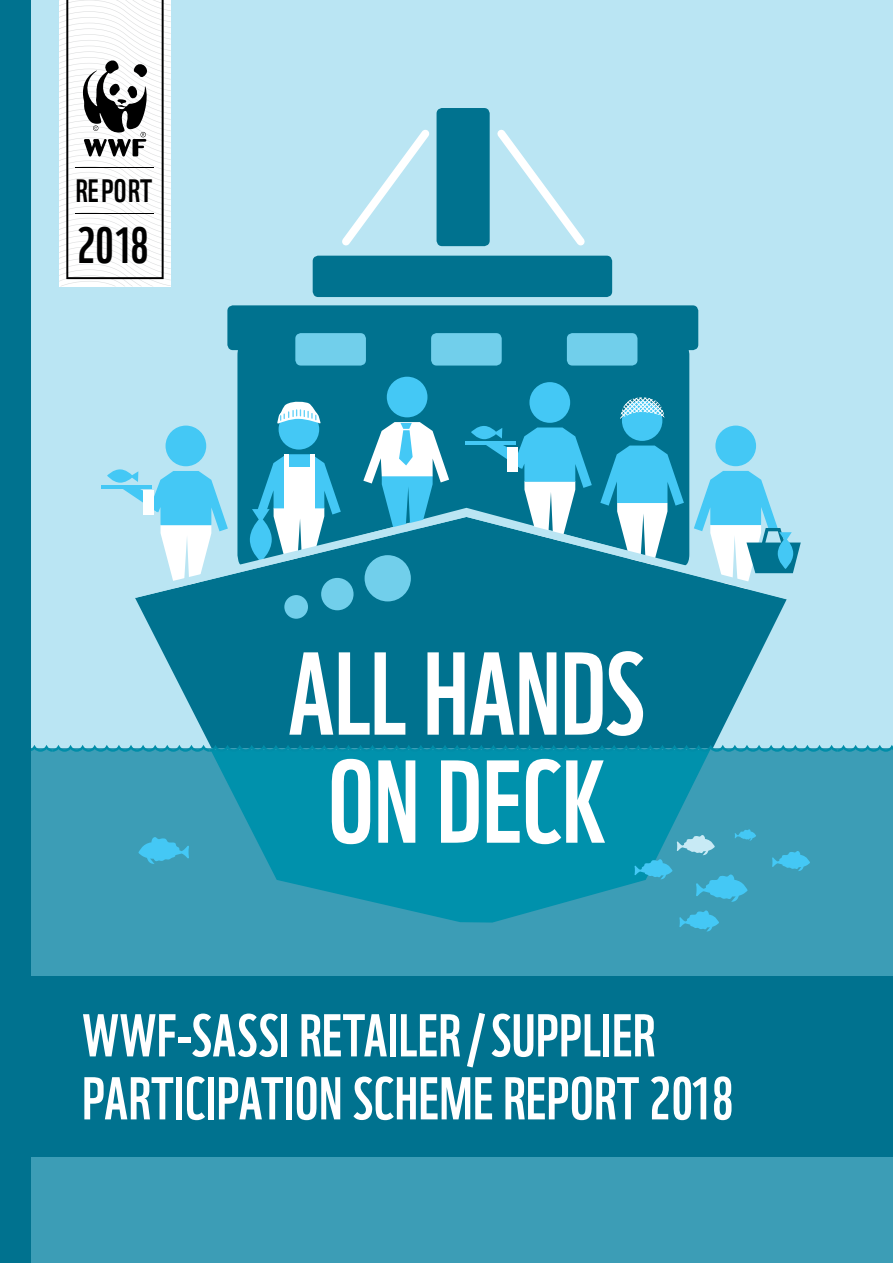
<style>
.page{position:relative;width:893px;height:1263px;background:#bae5f3}
.page>*{position:absolute;margin:0;border:0;box-sizing:border-box;transform-origin:0 0}
.t1{font:114.3px/108px "WWF";color:#fff;text-align:center}
.t2{font:58.65px/63px "WWF";letter-spacing:.01em;color:#fff}
.t3{font:49.5px "WWF";color:#000}
.t4{font:31.5px "WWF";color:#000}
</style>
<div class="page">
<div style="left:313px;top:256px;width:299px;height:41px;background:#00728f;border-radius:6px"></div>
<div style="left:437px;top:108px;width:53px;height:138px;background:#00728f;border-radius:6px"></div>
<div style="left:237px;top:350px;width:452px;height:155px;background:#00728f"></div>
<div style="left:227px;top:305px;width:471px;height:45px;background:#00728f;border-radius:6px"></div>
<div style="left:431px;top:333px;width:71px;height:33px;background:#71cfeb;border-radius:6px"></div>
<div style="left:295px;top:333px;width:71px;height:33px;background:#71cfeb;border-radius:6px"></div>
<div style="left:567px;top:333px;width:70px;height:33px;background:#71cfeb;border-radius:6px"></div>
<svg style="left:497px;top:129px;width:88px;height:117px"></svg>
<svg style="left:342px;top:129px;width:88px;height:117px"></svg>
<div style="left:166px;top:426px;width:40px;height:40px;background:#44c8f5;border-radius:50%"></div>
<hr style="left:101px;top:485px;width:51px;height:3px;background:#44c8f5">
<svg style="left:107px;top:469px;width:113px;height:36px"></svg>
<div style="left:143px;top:490px;width:11px;height:25px;background:#fff"></div>
<div style="left:622px;top:400px;width:40px;height:41px;background:#44c8f5;border-radius:50%"></div>
<svg style="left:600px;top:446px;width:84px;height:59px;background:#34b0d8"></svg>
<svg style="left:620px;top:397px;width:44px;height:22px"></svg>
<div style="left:387px;top:377px;width:40px;height:40px;background:#44c8f5;border-radius:50%"></div>
<svg style="left:363px;top:422px;width:86px;height:83px;background:#7ac1d6"></svg>
<div style="left:529px;top:382px;width:41px;height:41px;background:#44c8f5;border-radius:50%"></div>
<hr style="left:465px;top:441px;width:50px;height:4px;background:#44c8f5">
<svg style="left:471px;top:426px;width:121px;height:79px;background:#3aa5c5"></svg>
<div style="left:507px;top:447px;width:10px;height:25px;background:#fff"></div>
<div style="left:279px;top:409px;width:40px;height:41px;background:#44c8f5;border-radius:50%"></div>
<svg style="left:277px;top:400px;width:44px;height:24px"></svg>
<svg style="left:250px;top:454px;width:91px;height:51px;background:#60b9d3"></svg>
<div style="left:715px;top:426px;width:41px;height:40px;background:#44c8f5;border-radius:50%"></div>
<svg style="left:702px;top:471px;width:99px;height:90px"></svg>
<svg style="left:138px;top:604px;width:647px;height:141px;background:#147e9a"></svg>
<div style="left:321px;top:578px;width:33px;height:32px;background:#71cfeb;border-radius:50%"></div>
<div style="left:284px;top:595px;width:24px;height:24px;background:#71cfeb;border-radius:50%"></div>
<div style="left:14px;top:749px;width:879px;height:514px;background:#3c9db6"></div>
<svg style="left:138px;top:837px;width:51px;height:27px"></svg>
<div style="left:0;top:976px;width:893px;height:180px;background:#00728f"></div>
<svg style="left:212px;top:752px;width:497px;height:170px;fill:#0091ac"></svg>
<svg style="left:772px;top:851px;width:38px;height:20px"></svg>
<svg style="left:679px;top:910px;width:40px;height:22px"></svg>
<svg style="left:634px;top:829px;width:122px;height:73px"></svg>
<svg style="left:31px;top:745px;width:862px;height:7px"></svg>
<div style="left:0;top:0;width:31px;height:1263px;background:#00728f"></div>
<svg style="left:135px;top:505px;width:661px;height:99px"></svg>
<svg style="left:59px;top:0;width:112px;height:286px;background:#c8c8c8"></svg>
<p class="t4" style="left:76px;top:166px;width:78px">REPORT</p>
<p class="t3" style="left:77px;top:207px;width:73px">2018</p>
<h1 class="t1" style="left:288px;top:629px;width:358px">ALL HANDS<br>ON DECK</h1>
<p class="t2" style="left:82px;top:998px;width:653px">WWF-SASSI RETAILER / SUPPLIER<br>PARTICIPATION SCHEME REPORT 2018</p>
</div>
